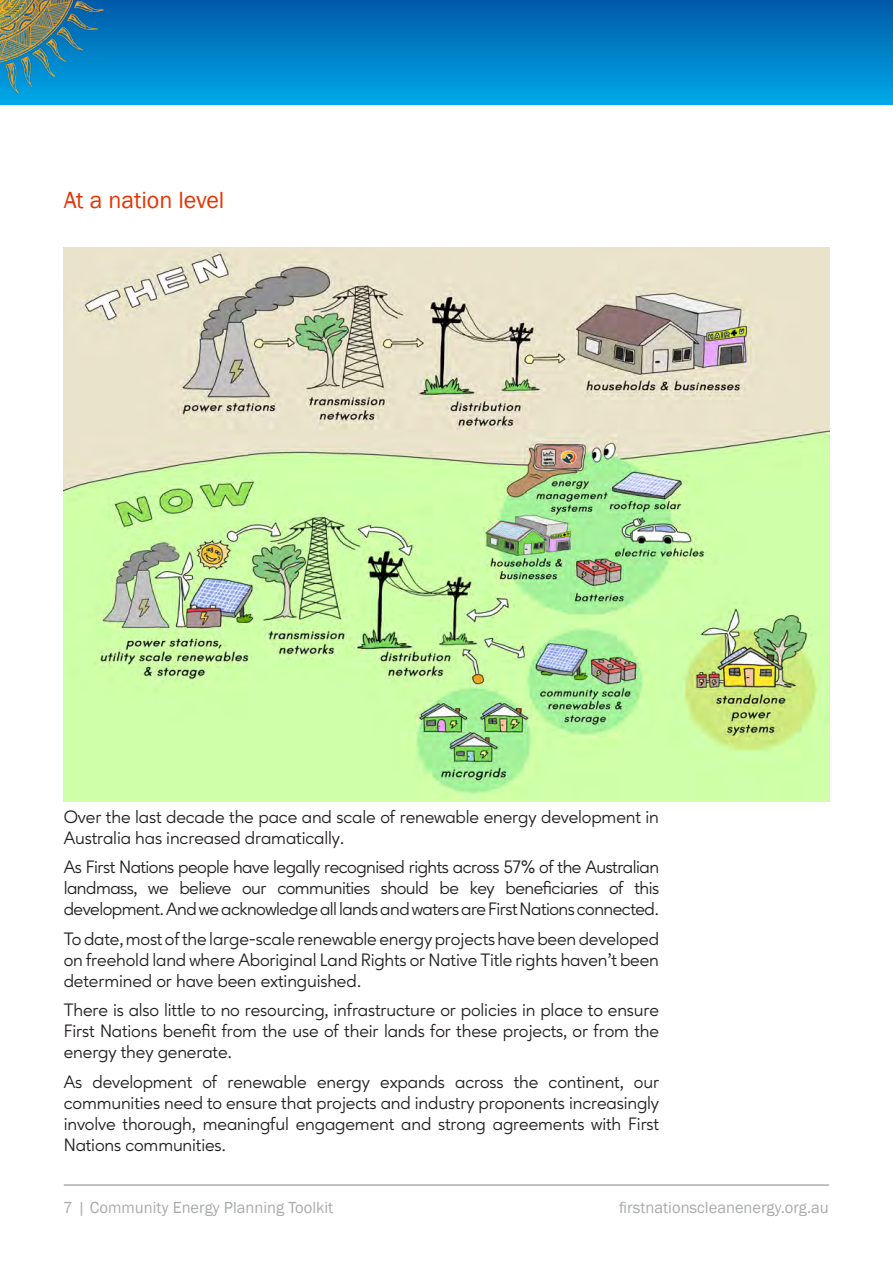
<style>
.page{position:relative;width:893px;height:1263px;background:#fff}
.page>*{position:absolute;margin:0;border:0;box-sizing:border-box;transform-origin:0 0}
.sub-heading{font:24px "Franklin Gothic";color:#e63300}
.body{font:18px/21px "Ageo Variable";letter-spacing:-.01em;color:#231f20;text-align:justify}
.t1{font:16.5px "Franklin Gothic";color:#939598}
</style>
<div class="page">
<hr style="left:64px;top:1184px;width:765px;height:2px;background:#939598">
<div style="left:0;top:0;width:893px;height:104px;background:linear-gradient(to bottom,#0159a8,#00a8e7)"></div>
<img style="left:0;top:0;width:112px;height:103px">
<img style="left:64px;top:247px;width:765px;height:554px">
<p class="sub-heading" style="left:64px;top:185px;width:162px">At a nation level</p>
<p class="body" style="left:64px;top:806px;width:597px">Over the last decade the pace and scale of renewable energy development in<br>Australia has increased dramatically.</p>
<p class="body" style="left:64px;top:856px;width:597px">As First Nations people have legally recognised rights across 57% of the Australian landmass, we believe our communities should be key beneficiaries of this development. And we acknowledge all lands and waters are First Nations connected.</p>
<p class="body" style="left:64px;top:928px;width:597px">To date, most of the large-scale renewable energy projects have been developed on freehold land where Aboriginal Land Rights or Native Title rights haven’t been determined or have been extinguished.</p>
<p class="body" style="left:64px;top:999px;width:597px">There is also little to no resourcing, infrastructure or policies in place to ensure First Nations benefit from the use of their lands for these projects, or from the energy they generate.</p>
<p class="body" style="left:64px;top:1071px;width:597px">As development of renewable energy expands across the continent, our communities need to ensure that projects and industry proponents increasingly involve thorough, meaningful engagement and strong agreements with First Nations communities.</p>
<p class="t1" style="left:64px;top:1197px;width:271px">7 | Community Energy Planning Toolkit</p>
<p class="t1" style="left:619px;top:1197px;width:211px">firstnationscleanenergy.org.au</p>
</div>
